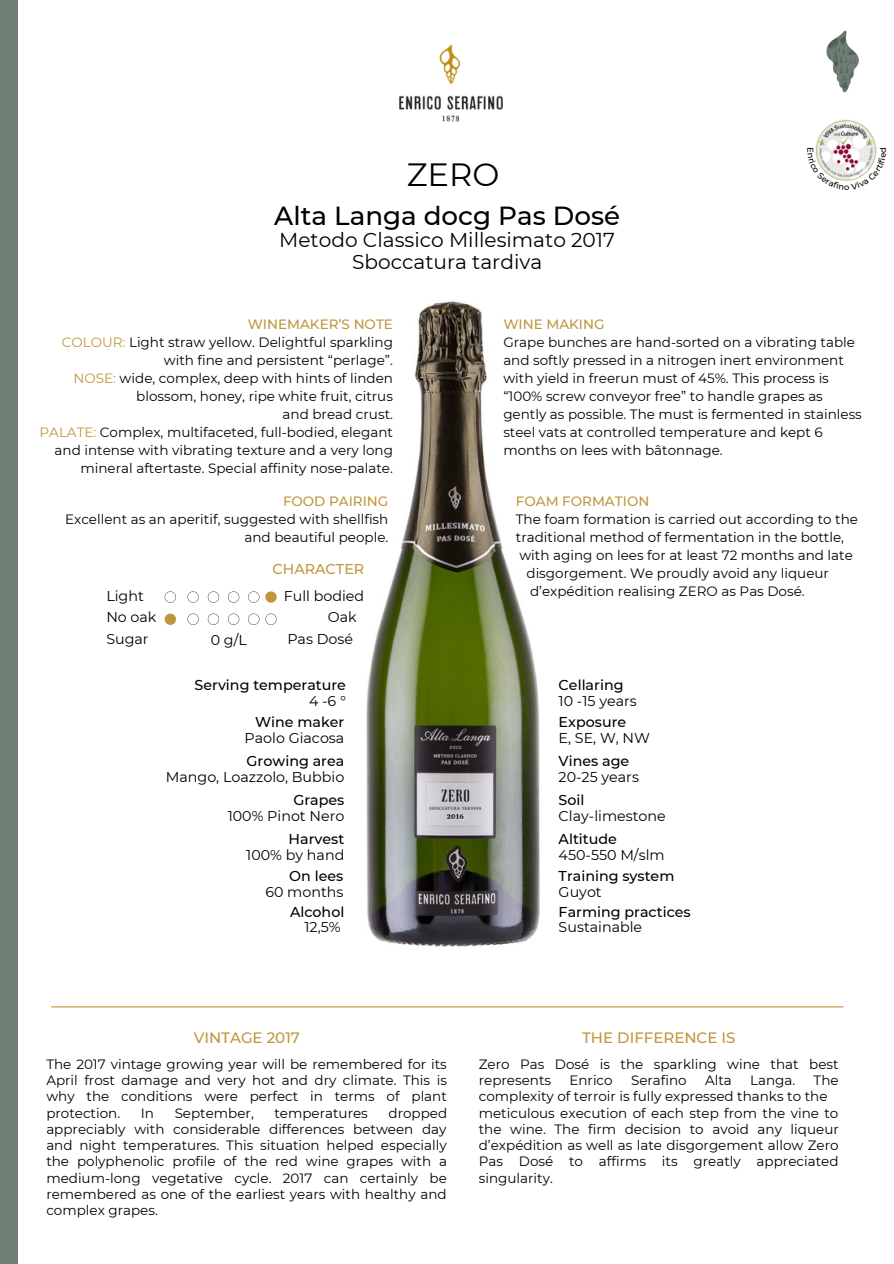
<style>
.page{position:relative;width:894px;height:1264px;background:#fff}
.page>*{position:absolute;margin:0;border:0;box-sizing:border-box;transform-origin:0 0}
.t1{font:32.1px "Montserrat";color:#000}
.t2{font:500 26.1px "Montserrat";color:#000}
.t3{font:20.1px/21.5px "Montserrat";color:#000;text-align:center}
.t4{font:500 15px "Montserrat";color:#c0963c}
.t5{font:14.25px/21.5px "Montserrat";color:#000}
.t6{font:500 14.25px "Montserrat";color:#000}
.t7{font:500 14.25px "Montserrat";color:#c0963c}
.t8{font:13.5px/16.2px "Montserrat";color:#000}
.t9{font:500 13.5px "Montserrat";color:#c0963c}
.t10{font:500 8.4px "Montserrat";color:#000}
.s1{font-weight:500;color:#c0963c}
.s2{color:#c0963c}
</style>
<div class="page">
<img style="left:356px;top:301px;width:203px;height:707px">
<svg style="left:265px;top:591px;width:11px;height:11px"></svg>
<svg style="left:248px;top:591px;width:11px;height:11px"></svg>
<svg style="left:228px;top:591px;width:11px;height:11px"></svg>
<svg style="left:187px;top:591px;width:12px;height:11px"></svg>
<svg style="left:208px;top:591px;width:11px;height:11px"></svg>
<svg style="left:165px;top:591px;width:11px;height:11px"></svg>
<img style="left:826px;top:31px;width:33px;height:62px">
<img style="left:399px;top:44px;width:104px;height:78px">
<hr style="left:51px;top:1006px;width:792px;height:1px;background:#c0963c">
<div style="left:0;top:0;width:18px;height:1263px;background:#6f7f75"></div>
<svg style="left:165px;top:613px;width:11px;height:12px"></svg>
<svg style="left:248px;top:613px;width:11px;height:12px"></svg>
<svg style="left:228px;top:613px;width:11px;height:12px"></svg>
<svg style="left:187px;top:613px;width:12px;height:12px"></svg>
<svg style="left:208px;top:613px;width:11px;height:12px"></svg>
<svg style="left:265px;top:613px;width:11px;height:12px"></svg>
<img style="left:815px;top:119px;width:62px;height:62px">
<svg style="left:815px;top:148px;width:28px;height:33px"></svg>
<svg style="left:850px;top:148px;width:27px;height:33px"></svg>
<h1 class="t1" style="left:406px;top:155px;width:94px">ZERO</h1>
<h2 class="t2" style="left:274px;top:199px;width:347px">Alta Langa docg Pas Dosé</h2>
<h3 class="t3" style="left:279px;top:229px;width:337px">Metodo Classico Millesimato 2017<br>Sboccatura tardiva</h3>
<p class="t10" style="left:844px;top:182px;width:7px">o</p>
<p class="t8" style="left:40px;top:315px;width:355px;line-height:18px;text-align:right"><span class="s1">WINEMAKER’S NOTE<br></span><span class="s2">COLOUR:</span> Light straw yellow. Delightful sparkling with fine and persistent “perlage”.<br><span class="s2">NOSE:</span> wide, complex, deep with hints of linden blossom, honey, ripe white fruit, citrus<br>and bread crust.<br><span class="s2">PALATE:</span> Complex, multifaceted, full-bodied, elegant and intense with vibrating texture and a very long mineral aftertaste. Special affinity nose-palate.</p>
<p class="t9" style="left:503px;top:316px;width:103px">WINE MAKING</p>
<p class="t8" style="left:503px;top:333px;width:360px;line-height:18px">Grape bunches are hand-sorted on a vibrating table and softly pressed in a nitrogen inert environment with yield in freerun must of 45%. This process is “100% screw conveyor free” to handle grapes as gently as possible. The must is fermented in stainless steel vats at controlled temperature and kept 6 months on lees with bâtonnage.</p>
<p class="t9" style="left:283px;top:492px;width:107px">FOOD PAIRING</p>
<p class="t8" style="left:65px;top:510px;width:325px;line-height:18px;text-align:right">Excellent as an aperitif, suggested with shellfish and beautiful people.</p>
<p class="t7" style="left:272px;top:560px;width:93px">CHARACTER</p>
<p class="t5" style="left:106px;top:585px;width:52px">Light<br>No oak<br>Sugar</p>
<p class="t5" style="left:328px;top:585px;width:38px;text-indent:-44px">Full bodied<br>Oak</p>
<p class="t5" style="left:211px;top:629px;width:38px">0 g/L</p>
<p class="t5" style="left:287px;top:628px;width:67px">Pas Dosé</p>
<p class="t6" style="left:194px;top:676px;width:153px">Serving temperature</p>
<p class="t5" style="left:309px;top:690px;width:38px">4-6°</p>
<p class="t6" style="left:255px;top:713px;width:91px">Wine maker</p>
<p class="t5" style="left:244px;top:727px;width:101px">Paolo Giacosa</p>
<p class="t6" style="left:246px;top:752px;width:99px">Growing area</p>
<p class="t5" style="left:166px;top:766px;width:180px">Mango, Loazzolo, Bubbio</p>
<p class="t6" style="left:293px;top:791px;width:52px">Grapes</p>
<p class="t5" style="left:228px;top:804px;width:118px">100% Pinot Nero</p>
<p class="t6" style="left:288px;top:830px;width:57px">Harvest</p>
<p class="t5" style="left:246px;top:843px;width:100px">100% by hand</p>
<p class="t6" style="left:289px;top:867px;width:56px">On lees</p>
<p class="t5" style="left:265px;top:881px;width:79px">60 months</p>
<p class="t6" style="left:290px;top:902px;width:56px">Alcohol</p>
<p class="t5" style="left:304px;top:916px;width:38px">12,5%</p>
<p class="t9" style="left:515px;top:492px;width:135px">FOAM FORMATION</p>
<p class="t8" style="left:515px;top:511px;width:343px">The foam formation is carried out according to the</p>
<p class="t8" style="left:515px;top:529px;width:329px">traditional method of fermentation in the bottle,</p>
<p class="t8" style="left:519px;top:547px;width:335px">with aging on lees for at least 72 months and late</p>
<p class="t8" style="left:526px;top:565px;width:304px">disgorgement. We proudly avoid any liqueur</p>
<p class="t8" style="left:530px;top:583px;width:276px">d’expédition realising ZERO as Pas Dosé.</p>
<p class="t6" style="left:558px;top:676px;width:66px">Cellaring</p>
<p class="t5" style="left:558px;top:690px;width:80px">10 -15 years</p>
<p class="t6" style="left:558px;top:713px;width:69px">Exposure</p>
<p class="t5" style="left:558px;top:727px;width:93px">E, SE, W, NW</p>
<p class="t6" style="left:558px;top:752px;width:72px">Vines age</p>
<p class="t5" style="left:558px;top:766px;width:82px">20-25 years</p>
<p class="t6" style="left:558px;top:791px;width:27px">Soil</p>
<p class="t5" style="left:558px;top:804px;width:108px">Clay-limestone</p>
<p class="t6" style="left:558px;top:830px;width:60px">Altitude</p>
<p class="t5" style="left:558px;top:843px;width:107px">450-550 M/slm</p>
<p class="t6" style="left:558px;top:867px;width:117px">Training system</p>
<p class="t5" style="left:558px;top:881px;width:45px">Guyot</p>
<p class="t6" style="left:558px;top:902px;width:133px">Farming practices</p>
<p class="t5" style="left:558px;top:916px;width:85px">Sustainable</p>
<p class="t4" style="left:194px;top:1027px;width:108px">VINTAGE 2017</p>
<p class="t8" style="left:46px;top:1055px;width:402px;text-align:justify">The 2017 vintage growing year will be remembered for its April frost damage and very hot and dry climate. This is why the conditions were perfect in terms of plant protection.</p>
<p class="t8" style="left:46px;top:1104px;width:402px;text-align:justify;text-indent:342px">dropped appreciably with considerable differences between day and night temperatures. This situation helped especially the polyphenolic profile of the red wine grapes with a medium-long vegetative cycle. 2017 can certainly be remembered as one of the earliest years with healthy and complex grapes.</p>
<p class="t8" style="left:141px;top:1104px;width:15px">In</p>
<p class="t8" style="left:175px;top:1104px;width:81px">September,</p>
<p class="t8" style="left:274px;top:1104px;width:95px">temperatures</p>
<p class="t4" style="left:582px;top:1027px;width:155px">THE DIFFERENCE IS</p>
<p class="t8" style="left:478px;top:1055px;width:361px">Zero Pas Dosé is the sparkling wine that best represents</p>
<p class="t8" style="left:569px;top:1072px;width:45px">Enrico</p>
<p class="t8" style="left:631px;top:1072px;width:57px">Serafino</p>
<p class="t8" style="left:704px;top:1072px;width:28px">Alta</p>
<p class="t8" style="left:750px;top:1072px;width:47px">Langa.</p>
<p class="t8" style="left:478px;top:1072px;width:361px;text-indent:335px">The complexity of terroir is fully expressed thanks to the meticulous execution of each step from the vine to the wine. The firm decision to avoid any liqueur d’expédition as well as late disgorgement allow Zero Pas Dosé to affirms its greatly appreciated singularity.</p>
</div>
